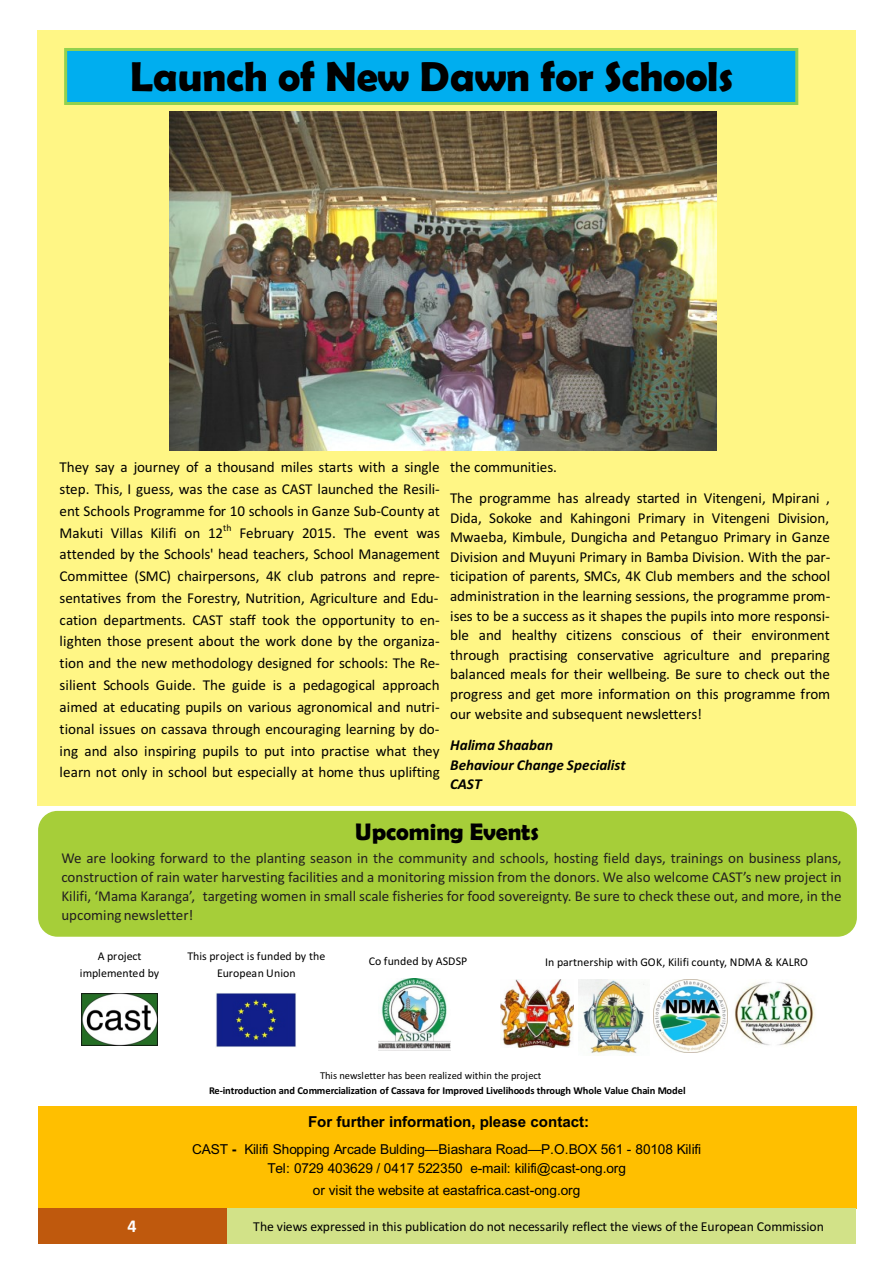
<style>
.page{position:relative;width:893px;height:1263px;background:#fff}
.page>*{position:absolute;margin:0;border:0;box-sizing:border-box;transform-origin:0 0}
.t1{font:700 42.15px "Berlin Sans FB Demi";color:#000}
.t2{font:700 24.15px "Berlin Sans FB Demi";color:#000}
.t3{font:700 18px "Calibri";color:#fff}
.t4{font:15.15px/21.8px "Calibri";color:#000;text-align:justify}
.t5{font:italic 700 15.15px/19.6px "Calibri";color:#000}
.t6{font:700 15.15px "Arial";letter-spacing:-.01em;color:#000}
.t7{font:15px/19.2px "Calibri";color:#231f20;text-align:justify}
.t8{font:13.65px/19px "Arial";letter-spacing:-.01em;color:#000;text-align:center}
.t9{font:13.65px "Calibri";color:#000}
.t10{font:11.85px/17.2px "Calibri";color:#000;text-align:center}
.t11{font:700 10.5px "Calibri";letter-spacing:-.01em;color:#000}
.t12{font:10.5px "Calibri";color:#000}
.t13{font:9.75px "Calibri";color:#000}
.s1{font-weight:700}
</style>
<div class="page">
<div style="left:37px;top:30px;width:819px;height:776px;background:#fff685"></div>
<div style="left:38px;top:811px;width:819px;height:126px;background:#a6ce39;border-radius:19px"></div>
<div style="left:38px;top:1106px;width:818px;height:103px;background:#ffbf00"></div>
<div style="left:66px;top:49px;width:731px;height:54px;background:#00aeef"></div>
<div style="left:64px;top:48px;width:734px;height:57px;border:3px solid #91d14f"></div>
<img style="left:170px;top:111px;width:547px;height:339px">
<img style="left:81px;top:994px;width:76px;height:51px">
<img style="left:216px;top:993px;width:80px;height:54px">
<img style="left:378px;top:978px;width:73px;height:73px">
<img style="left:500px;top:979px;width:74px;height:69px">
<img style="left:579px;top:979px;width:66px;height:76px">
<img style="left:654px;top:979px;width:73px;height:73px">
<img style="left:734px;top:982px;width:81px;height:63px">
<div style="left:38px;top:1208px;width:188px;height:35px;background:#bf590d"></div>
<div style="left:227px;top:1208px;width:629px;height:35px;background:#d2e288"></div>
<h1 class="t1" style="left:130px;top:52px;width:605px">Launch of New Dawn for Schools</h1>
<p class="t4" style="left:60px;top:457px;width:382px">They say a journey of a thousand miles starts with a single step. This, I guess, was the case as CAST launched the Resili&shy;ent Schools Programme for 10 schools in Ganze Sub-County at Makuti Villas Kilifi on 12</p>
<p class="t13" style="left:223px;top:523px;width:10px">th</p>
<p class="t4" style="left:60px;top:523px;width:382px;text-indent:180px">February 2015. The event was attended by the Schools' head teachers, School Management Committee (SMC) chairpersons, 4K club patrons and repre&shy;sentatives from the Forestry, Nutrition, Agriculture and Edu&shy;cation departments. CAST staff took the opportunity to en&shy;lighten those present about the work done by the organiza&shy;tion and the new methodology designed for schools: The Re&shy;silient Schools Guide. The guide is a pedagogical approach aimed at educating pupils on various agronomical and nutri&shy;tional issues on cassava through encouraging learning by do&shy;ing and also inspiring pupils to put into practise what they learn not only in school but especially at home thus uplifting</p>
<p class="t4" style="left:450px;top:453px;width:381px;line-height:30.9px">the communities.<br>The programme has already started in Vitengeni, Mpirani ,</p>
<p class="t4" style="left:450px;top:509px;width:382px;line-height:19.6px">Dida, Sokoke and Kahingoni Primary in Vitengeni Division, Mwaeba, Kimbule, Dungicha and Petanguo Primary in Ganze Division and Muyuni Primary in Bamba Division. With the par&shy;ticipation of parents, SMCs, 4K Club members and the school administration in the learning sessions, the programme prom&shy;ises to be a success as it shapes the pupils into more responsi&shy;ble and healthy citizens conscious of their environment through practising conservative agriculture and preparing balanced meals for their wellbeing. Be sure to check out the progress and get more information on this programme from our website and subsequent newsletters!</p>
<p class="t5" style="left:450px;top:736px;width:177px">Halima Shaaban<br>Behaviour Change Specialist<br>CAST</p>
<h2 class="t2" style="left:355px;top:818px;width:185px">Upcoming Events</h2>
<p class="t7" style="left:61px;top:849px;width:782px">We are looking forward to the planting season in the community and schools, hosting field days, trainings on business plans, construction of rain water harvesting facilities and a monitoring mission from the donors. We also welcome CAST’s new project in Kilifi, ‘Mama Karanga’, targeting women in small scale fisheries for food sovereignty. Be sure to check these out, and more, in the upcoming newsletter!</p>
<p class="t10" style="left:80px;top:948px;width:81px">A project implemented by</p>
<p class="t10" style="left:187px;top:948px;width:139px">This project is funded by the<br>European Union</p>
<p class="t10" style="left:369px;top:953px;width:100px">Co funded by ASDSP</p>
<p class="t10" style="left:545px;top:954px;width:264px">In partnership with GOK, Kilifi county, NDMA &amp; KALRO</p>
<p class="t3" style="left:128px;top:1218px;width:11px">4</p>
<p class="t12" style="left:320px;top:1071px;width:223px">This newsletter has been realized within the project</p>
<p class="t11" style="left:209px;top:1086px;width:478px">Re-introduction and Commercialization of Cassava for Improved Livelihoods through Whole Value Chain Model</p>
<p class="t6" style="left:308px;top:1116px;width:282px">For further information, please contact:</p>
<p class="t8" style="left:192px;top:1141px;width:511px">CAST <span class="s1">-</span> Kilifi Shopping Arcade Bulding—Biashara Road—P.O.BOX 561 - 80108 Kilifi<br>Tel: 0729 403629 / 0417 522350 e-mail: kilifi@cast-ong.org</p>
<p class="t8" style="left:313px;top:1182px;width:269px">or visit the website at eastafrica.cast ong.org</p>
<p class="t8" style="left:530px;top:1182px;width:6px">-</p>
<p class="t9" style="left:253px;top:1220px;width:572px">The views expressed in this publication do not necessarily reflect the views of the European Commission</p>
</div>
